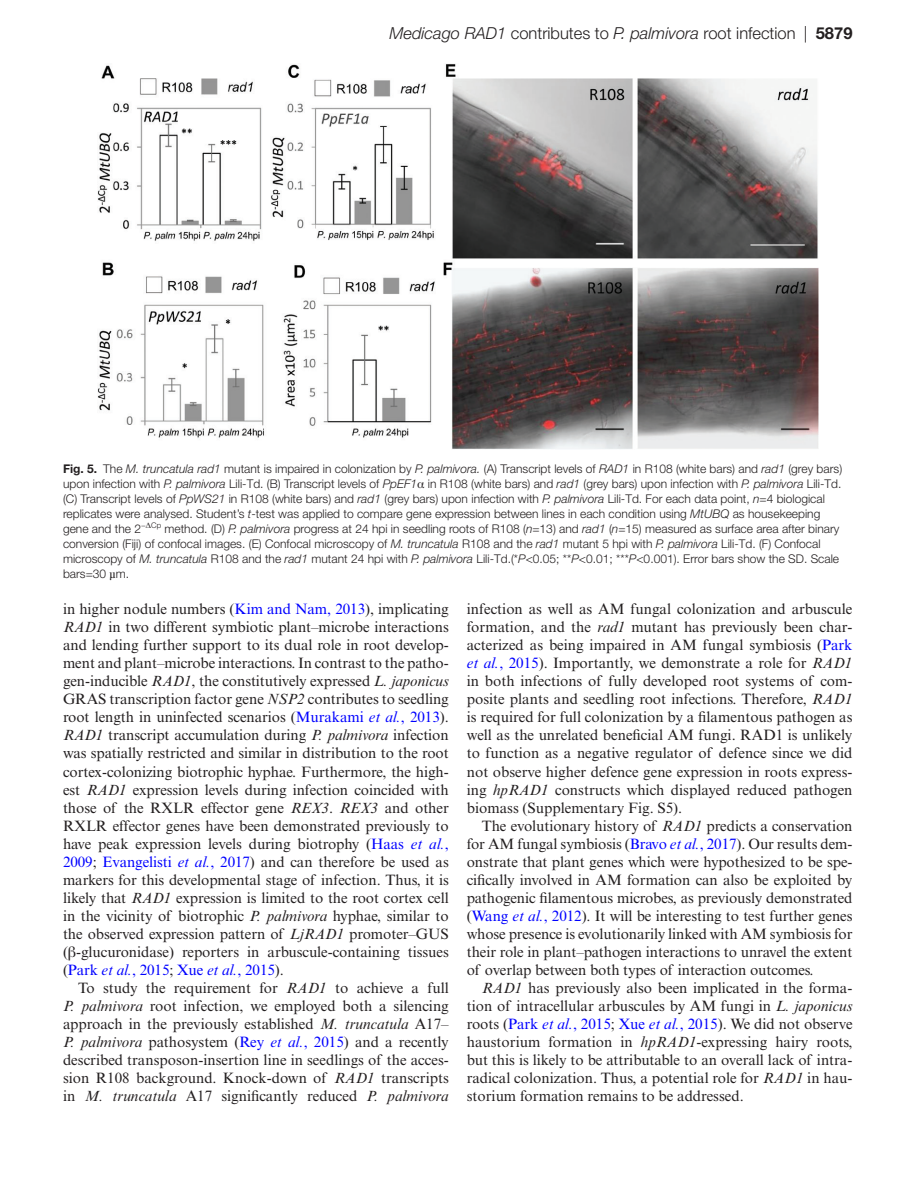
<style>
.page{position:relative;width:919px;height:1187px;background:#fff}
.page>*{position:absolute;margin:0;border:0;box-sizing:border-box;transform-origin:0 0}
.t1{font:300 16.5px "Helvetica Neue LT Std";color:#231f20}
.t2{font:15px/18px "Times New Roman MT Std";color:#231f20;text-align:justify}
.t3{font:300 12px/15px "Helvetica Neue LT Std";color:#231f20}
.s1{font-style:italic}
.s2{font-weight:700}
.s3{font-family:"Gandhari Unicode";font-weight:400}
.s4{color:#00f}
.s5{font-style:italic;color:#00f}
.s6{font-family:"Gandhari Unicode"}
</style>
<div class="page">
<img style="left:98px;top:64px;width:720px;height:385px">
<p class="t1" style="left:389px;top:23px;width:464px"><span class="s1">Medicago RAD1</span> contributes to <span class="s1">P. palmivora</span> root infection | <span class="s2">5879</span></p>
<p class="t3" style="left:63px;top:461px;width:780px"><span class="s2">Fig. 5.</span> The <span class="s1">M. truncatula rad1</span> mutant is impaired in colonization by <span class="s1">P. palmivora.</span> (A) Transcript levels of <span class="s1">RAD1</span> in R108 (white bars) and <span class="s1">rad1</span> (grey bars) upon infection with <span class="s1">P. palmivora</span> Lili-Td. (B) Transcript levels of <span class="s1">PpEF1</span><span class="s3">α</span> in R108 (white bars) and <span class="s1">rad1</span> (grey bars) upon infection with <span class="s1">P. palmivora</span> Lili-Td. (C) Transcript levels of <span class="s1">PpWS21</span> in R108 (white bars) and <span class="s1">rad1</span> (grey bars) upon infection with <span class="s1">P. palmivora</span> Lili-Td. For each data point, <span class="s1">n</span>=4 biological replicates were analysed. Student’s <span class="s1">t</span>-test was applied to compare gene expression between lines in each condition using <span class="s1">MtUBQ</span> as housekeeping gene and the 2<sup>−</sup><sup>Δ</sup><sup>Cp</sup> method. (D) <span class="s1">P. palmivora</span> progress at 24 hpi in seedling roots of R108 (<span class="s1">n</span>=13) and <span class="s1">rad1</span> (<span class="s1">n</span>=15) measured as surface area after binary conversion (Fiji) of confocal images. (E) Confocal microscopy of <span class="s1">M. truncatula</span> R108 and the <span class="s1">rad1</span> mutant 5 hpi with <span class="s1">P. palmivora</span> Lili-Td. (F) Confocal microscopy of <span class="s1">M. truncatula</span> R108 and the <span class="s1">rad1</span> mutant 24 hpi with <span class="s1">P. palmivora</span> Lili-Td.(*<span class="s1">P</span>&lt;0.05; **<span class="s1">P</span>&lt;0.01; ***<span class="s1">P</span>&lt;0.001). Error bars show the SD. Scale bars=30 <span class="s3">µ</span>m.</p>
<p class="t2" style="left:63px;top:600px;width:387px">in higher nodule numbers (<span class="s4">Kim and Nam, 2013</span>), implicating <span class="s1">RAD1</span> in two different symbiotic plant–microbe interactions and lending further support to its dual role in root develop&shy;ment and plant–microbe interactions. In contrast to the patho&shy;gen-inducible <span class="s1">RAD1</span>, the constitutively expressed <span class="s1">L. japonicus </span>GRAS transcription factor gene <span class="s1">NSP2</span> contributes to seedling root length in uninfected scenarios (<span class="s4">Murakami</span> <span class="s5">et al.</span><span class="s4">, 2013</span>).<br><span class="s1">RAD1</span> transcript accumulation during <span class="s1">P. palmivora</span> infection was spatially restricted and similar in distribution to the root cortex-colonizing biotrophic hyphae. Furthermore, the high&shy;est <span class="s1">RAD1</span> expression levels during infection coincided with those of the RXLR effector gene <span class="s1">REX3</span>. <span class="s1">REX3</span> and other RXLR effector genes have been demonstrated previously to have peak expression levels during biotrophy (<span class="s4">Haas</span> <span class="s5">et al.</span><span class="s4">, 2009</span>; <span class="s4">Evangelisti</span> <span class="s5">et al.</span><span class="s4">, 2017</span>) and can therefore be used as markers for this developmental stage of infection. Thus, it is likely that <span class="s1">RAD1</span> expression is limited to the root cortex cell in the vicinity of biotrophic <span class="s1">P. palmivora</span> hyphae, similar to the observed expression pattern of <span class="s1">LjRAD1</span> promoter–GUS (<span class="s6">β</span>-glucuronidase) reporters in arbuscule-containing tissues (<span class="s4">Park</span> <span class="s5">et al.</span><span class="s4">, 2015</span>; <span class="s4">Xue</span> <span class="s5">et al.</span><span class="s4">, 2015</span>).</p>
<p class="t2" style="left:63px;top:978px;width:387px;text-indent:15px">To study the requirement for <span class="s1">RAD1</span> to achieve a full <span class="s1">P. palmivora</span> root infection, we employed both a silencing approach in the previously established <span class="s1">M. truncatula</span> A17– <span class="s1">P. palmivora</span> pathosystem (<span class="s4">Rey</span> <span class="s5">et al.</span><span class="s4">, 2015</span>) and a recently described transposon-insertion line in seedlings of the acces&shy;sion R108 background. Knock-down of <span class="s1">RAD1</span> transcripts in <span class="s1">M. truncatula</span> A17 significantly reduced <span class="s1">P. palmivora</span></p>
<p class="t2" style="left:466px;top:600px;width:387px">infection as well as AM fungal colonization and arbuscule formation, and the <span class="s1">rad1</span> mutant has previously been char&shy;acterized as being impaired in AM fungal symbiosis (<span class="s4">Park </span><span class="s5">et al.</span><span class="s4">, 2015</span>). Importantly, we demonstrate a role for <span class="s1">RAD1 </span>in both infections of fully developed root systems of com&shy;posite plants and seedling root infections. Therefore, <span class="s1">RAD1 </span>is required for full colonization by a filamentous pathogen as well as the unrelated beneficial AM fungi. RAD1 is unlikely to function as a negative regulator of defence since we did not observe higher defence gene expression in roots express&shy;ing <span class="s1">hpRAD1</span> constructs which displayed reduced pathogen biomass (Supplementary Fig. S5).</p>
<p class="t2" style="left:466px;top:816px;width:387px;text-indent:15px">The evolutionary history of <span class="s1">RAD1</span> predicts a conservation for AM fungal symbiosis (<span class="s4">Bravo</span> <span class="s5">et al.</span><span class="s4">, 2017</span>). Our results dem&shy;onstrate that plant genes which were hypothesized to be spe&shy;cifically involved in AM formation can also be exploited by pathogenic filamentous microbes, as previously demonstrated (<span class="s4">Wang</span> <span class="s5">et al.</span><span class="s4">, 2012</span>). It will be interesting to test further genes whose presence is evolutionarily linked with AM symbiosis for their role in plant–pathogen interactions to unravel the extent of overlap between both types of interaction outcomes.</p>
<p class="t2" style="left:466px;top:978px;width:387px;text-indent:15px"><span class="s1">RAD1</span> has previously also been implicated in the forma&shy;tion of intracellular arbuscules by AM fungi in <span class="s1">L. japonicus </span>roots (<span class="s4">Park</span> <span class="s5">et al.</span><span class="s4">, 2015</span>; <span class="s4">Xue</span> <span class="s5">et al.</span><span class="s4">, 2015</span>). We did not observe haustorium formation in <span class="s1">hpRAD1</span>-expressing hairy roots, but this is likely to be attributable to an overall lack of intra&shy;radical colonization. Thus, a potential role for <span class="s1">RAD1</span> in hau&shy;storium formation remains to be addressed.</p>
</div>
